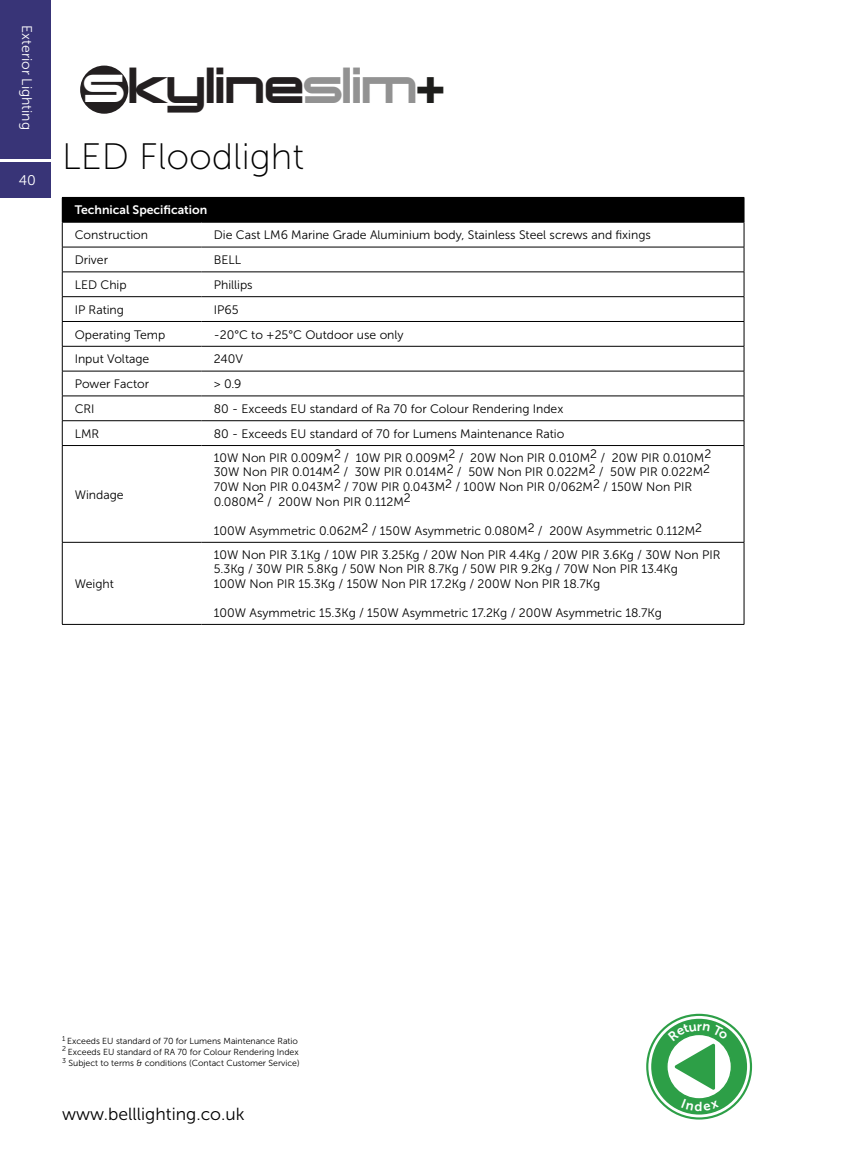
<style>
.page{position:relative;width:844px;height:1166px;background:#fff}
.page>*{position:absolute;margin:0;border:0;box-sizing:border-box;transform-origin:0 0}
.t1{font:700 46.9px "Changeling Neo";color:#231f20}
.t2{font:36.75px "Museo Sans 100";color:#000}
.t3{font:17.5px "Museo Sans 300";color:#000}
.t4{font:14px "Museo Sans 300";color:#fff}
.t5{font:12.25px/14.7px "Museo Sans 300";color:#000}
.t6{font:12.25px "Museo Sans 700";color:#fff}
.t7{font:8.75px/10.5px "Museo Sans 300";color:#000}
.s1{font-size:49.35px;color:#fff}
.s2{color:#929292}
.s3{color:#1d1d1b}
</style>
<div class="page">
<div style="left:0;top:0;width:50px;height:158px;background:#383477"></div>
<div style="left:0;top:162px;width:50px;height:36px;background:#383477"></div>
<div style="left:62px;top:197px;width:681px;height:25px;background:#000"></div>
<svg style="left:63px;top:246px;width:680px;height:378px"></svg>
<hr style="left:201px;top:197px;width:543px;height:1px;background:#000">
<hr style="left:62px;top:222px;width:139px;height:1px;background:#000">
<hr style="left:201px;top:222px;width:543px;height:1px;background:#000">
<hr style="left:62px;top:247px;width:139px;height:1px;background:#000">
<hr style="left:201px;top:247px;width:543px;height:1px;background:#000">
<hr style="left:62px;top:272px;width:139px;height:1px;background:#000">
<hr style="left:201px;top:272px;width:543px;height:1px;background:#000">
<hr style="left:62px;top:296px;width:139px;height:1px;background:#000">
<hr style="left:201px;top:296px;width:543px;height:1px;background:#000">
<hr style="left:62px;top:321px;width:139px;height:1px;background:#000">
<hr style="left:201px;top:321px;width:543px;height:1px;background:#000">
<hr style="left:62px;top:346px;width:139px;height:1px;background:#000">
<hr style="left:201px;top:346px;width:543px;height:1px;background:#000">
<hr style="left:62px;top:371px;width:139px;height:1px;background:#000">
<hr style="left:201px;top:371px;width:543px;height:1px;background:#000">
<hr style="left:62px;top:396px;width:139px;height:1px;background:#000">
<hr style="left:201px;top:396px;width:543px;height:1px;background:#000">
<hr style="left:62px;top:420px;width:139px;height:1px;background:#000">
<hr style="left:201px;top:420px;width:543px;height:1px;background:#000">
<hr style="left:62px;top:445px;width:139px;height:1px;background:#000">
<hr style="left:201px;top:445px;width:543px;height:1px;background:#000">
<hr style="left:62px;top:542px;width:139px;height:1px;background:#000">
<hr style="left:201px;top:542px;width:543px;height:1px;background:#000">
<hr style="left:62px;top:624px;width:139px;height:1px;background:#000">
<hr style="left:201px;top:624px;width:543px;height:1px;background:#000">
<svg style="left:62px;top:222px;width:1px;height:223px"></svg>
<svg style="left:743px;top:198px;width:1px;height:247px"></svg>
<hr style="left:62px;top:446px;width:1px;height:96px;background:#000">
<hr style="left:743px;top:446px;width:1px;height:96px;background:#000">
<hr style="left:62px;top:542px;width:1px;height:82px;background:#000">
<hr style="left:743px;top:542px;width:1px;height:82px;background:#000">
<div style="left:80px;top:66px;width:48px;height:48px;background:#231f20;border-radius:50%"></div>
<svg style="left:647px;top:1015px;width:103px;height:103px"></svg>
<div style="left:646px;top:1014px;width:105px;height:105px;border:2px solid #2d9f47;border-radius:50%"></div>
<div style="left:651px;top:1019px;width:95px;height:95px;background:#2d9f47;border-radius:50%"></div>
<svg style="left:666px;top:1034px;width:65px;height:65px"></svg>
<svg style="left:667px;top:1024px;width:61px;height:66px"></svg>
<p class="t4" style="left:34px;top:25px;width:106px;rotate:90deg">Exterior Lighting</p>
<p class="t4" style="left:19px;top:173px;width:19px">40</p>
<h1 class="t1" style="left:84px;top:59px;width:362px"><span class="s1">S</span>kyline<span class="s2">Slim</span><span class="s3">+</span></h1>
<h2 class="t2" style="left:62px;top:137px;width:243px">LED Floodlight</h2>
<p class="t6" style="left:75px;top:203px;width:134px">Technical Specification</p>
<p class="t5" style="left:75px;top:228px;width:75px">Construction</p>
<p class="t5" style="left:214px;top:228px;width:438px">Die Cast LM6 Marine Grade Aluminium body, Stainless Steel screws and fixings</p>
<p class="t5" style="left:75px;top:253px;width:35px">Driver</p>
<p class="t5" style="left:214px;top:253px;width:29px">BELL</p>
<p class="t5" style="left:75px;top:277px;width:53px">LED Chip</p>
<p class="t5" style="left:214px;top:277px;width:40px">Phillips</p>
<p class="t5" style="left:75px;top:302px;width:51px">IP Rating</p>
<p class="t5" style="left:214px;top:302px;width:26px">IP65</p>
<p class="t5" style="left:75px;top:327px;width:92px">Operating Temp</p>
<p class="t5" style="left:214px;top:327px;width:191px">-20°C to +25°C Outdoor use only</p>
<p class="t5" style="left:75px;top:352px;width:76px">Input Voltage</p>
<p class="t5" style="left:214px;top:352px;width:31px">240V</p>
<p class="t5" style="left:75px;top:377px;width:76px">Power Factor</p>
<p class="t5" style="left:214px;top:377px;width:29px">&gt; 0.9</p>
<p class="t5" style="left:75px;top:401px;width:21px">CRI</p>
<p class="t5" style="left:214px;top:401px;width:351px">80 - Exceeds EU standard of Ra 70 for Colour Rendering Index</p>
<p class="t5" style="left:75px;top:426px;width:26px">LMR</p>
<p class="t5" style="left:214px;top:426px;width:352px">80 - Exceeds EU standard of 70 for Lumens Maintenance Ratio</p>
<p class="t5" style="left:75px;top:487px;width:50px">Windage</p>
<p class="t5" style="left:75px;top:576px;width:41px">Weight</p>
<p class="t5" style="left:214px;top:450px;width:499px">10W Non PIR 0.009M2 / 10W PIR 0.009M2 / 20W Non PIR 0.010M2 / 20W PIR 0.010M2<br>30W Non PIR 0.014M2 / 30W PIR 0.014M2 / 50W Non PIR 0.022M2 / 50W PIR 0.022M2<br>70W Non PIR 0.043M2 / 70W PIR 0.043M2 / 100W Non PIR 0/062M2 / 150W Non PIR 0.080M2 / 200W Non PIR 0.112M2</p>
<p class="t5" style="left:214px;top:524px;width:489px">100W Asymmetric 0.062M2 / 150W Asymmetric 0.080M2 / 200W Asymmetric 0.112M2</p>
<p class="t5" style="left:214px;top:547px;width:508px">10W Non PIR 3.1Kg / 10W PIR 3.25Kg / 20W Non PIR 4.4Kg / 20W PIR 3.6Kg / 30W Non PIR<br>5.3Kg / 30W PIR 5.8Kg / 50W Non PIR 8.7Kg / 50W PIR 9.2Kg / 70W Non PIR 13.4Kg<br>100W Non PIR 15.3Kg / 150W Non PIR 17.2Kg / 200W Non PIR 18.7Kg</p>
<p class="t5" style="left:214px;top:606px;width:449px">100W Asymmetric 15.3Kg / 150W Asymmetric 17.2Kg / 200W Asymmetric 18.7Kg</p>
<p class="t7" style="left:62px;top:1036px;width:238px"><sup>1</sup> Exceeds EU standard of 70 for Lumens Maintenance Ratio<br><sup>2</sup> Exceeds EU standard of RA 70 for Colour Rendering Index</p>
<p class="t7" style="left:62px;top:1058px;width:239px"><sup>3</sup> Subject to terms &amp; conditions (Contact Customer Service)</p>
<h3 class="t3" style="left:62px;top:1104px;width:184px">www.belllighting.co.uk</h3>
</div>
